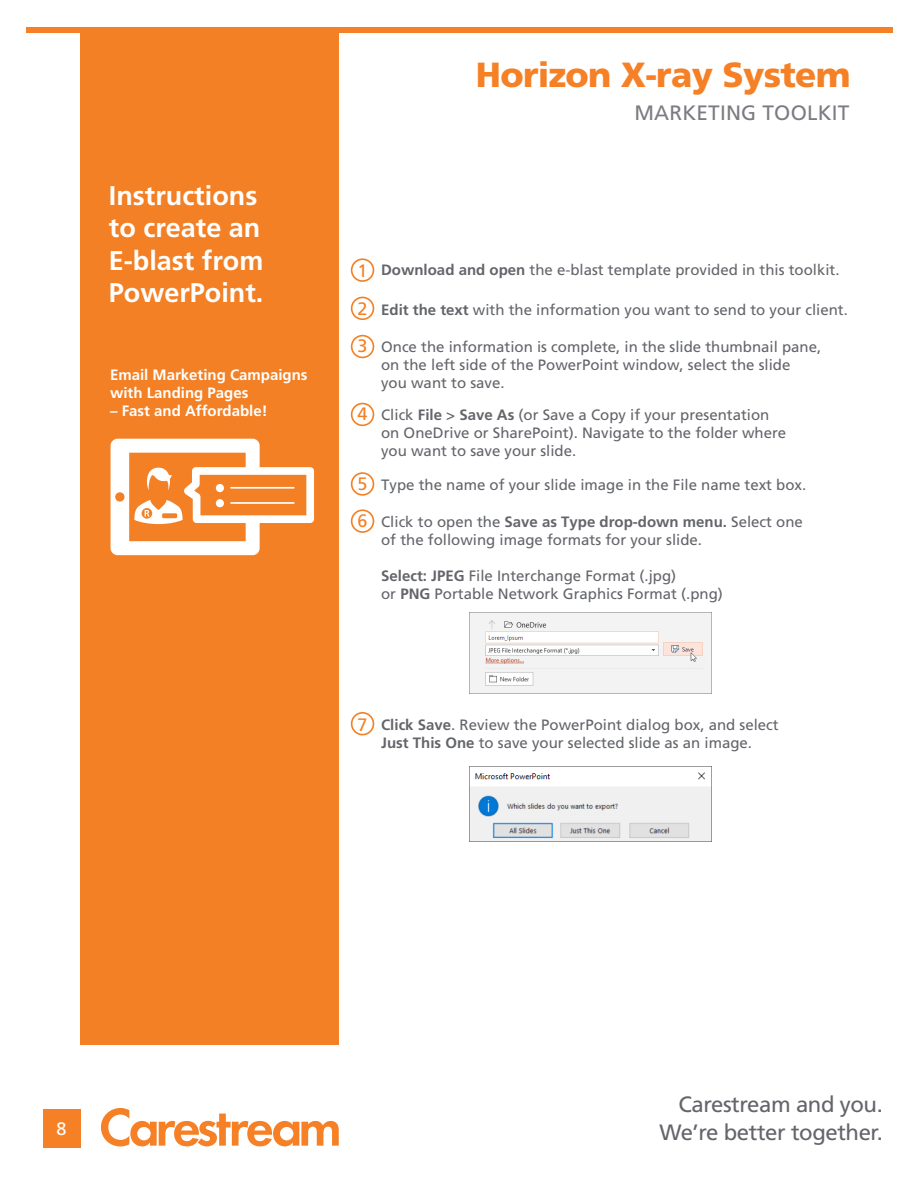
<style>
.page{position:relative;width:918px;height:1188px;background:#fff}
.page>*{position:absolute;margin:0;border:0;box-sizing:border-box;transform-origin:0 0}
.t1{font:900 34.8px "Frutiger LT Std";letter-spacing:-.02em;color:#f58025}
.t2{font:700 27px/32.4px "Frutiger LT Std";color:#fff}
.t3{font:22.2px/27.8px "Frutiger LT Std";letter-spacing:-.02em;color:#63656a;text-align:right}
.t4{font:20.85px "Frutiger LT Std";letter-spacing:.01em;color:#7a7c81}
.t5{font:18px/37.5px "Frutiger LT Std";color:#f38025;text-align:justify}
.t6{font:18px "Frutiger LT Std";color:#fff}
.t7{font:15px/18px "Frutiger LT Std";color:#63656a}
.t8{font:700 15px/18px "Frutiger LT Std";color:#fff}
.s1{font-weight:700}
</style>
<div class="page">
<div style="left:43px;top:1109px;width:37px;height:39px;background:#f58025"></div>
<svg style="left:101px;top:1108px;width:238px;height:38px"></svg>
<div style="left:26px;top:27px;width:866px;height:5px;background:#f58025"></div>
<div style="left:80px;top:30px;width:259px;height:1015px;background:#f38025"></div>
<svg style="left:111px;top:439px;width:203px;height:116px"></svg>
<div style="left:351px;top:258px;width:23px;height:24px;border:2px solid #f38025;border-radius:50%"></div>
<div style="left:351px;top:297px;width:23px;height:23px;border:2px solid #f38025;border-radius:50%"></div>
<div style="left:351px;top:335px;width:23px;height:23px;border:2px solid #f38025;border-radius:50%"></div>
<div style="left:351px;top:403px;width:23px;height:23px;border:2px solid #f38025;border-radius:50%"></div>
<div style="left:351px;top:472px;width:23px;height:24px;border:2px solid #f38025;border-radius:50%"></div>
<div style="left:351px;top:712px;width:23px;height:23px;border:2px solid #f38025;border-radius:50%"></div>
<div style="left:351px;top:509px;width:23px;height:24px;border:2px solid #f38025;border-radius:50%"></div>
<img style="left:469px;top:612px;width:243px;height:81px">
<img style="left:469px;top:766px;width:243px;height:75px">
<h2 class="t2" style="left:109px;top:179px;width:156px">Instructions to create an<br>E-blast from<br>PowerPoint.</h2>
<p class="t8" style="left:110px;top:366px;width:199px">Email Marketing Campaigns with Landing Pages</p>
<p class="t8" style="left:110px;top:402px;width:159px">– Fast and Affordable!</p>
<h1 class="t1" style="left:476px;top:53px;width:376px">Horizon X-ray System</h1>
<h3 class="t4" style="left:634px;top:100px;width:217px">MARKETING TOOLKIT</h3>
<p class="t5" style="left:358px;top:253px;width:12px">1<br>2<br>3</p>
<p class="t5" style="left:358px;top:395px;width:12px">4</p>
<p class="t5" style="left:358px;top:465px;width:12px">5<br>6</p>
<p class="t7" style="left:381px;top:260px;width:460px"><span class="s1">Download and open</span> the e-blast template provided in this toolkit.</p>
<p class="t7" style="left:381px;top:301px;width:468px"><span class="s1">Edit the text</span> with the information you want to send to your client.</p>
<p class="t7" style="left:381px;top:338px;width:442px">Once the information is complete, in the slide thumbnail pane, on the left side of the PowerPoint window, select the slide<br>you want to save.</p>
<p class="t7" style="left:381px;top:406px;width:407px">Click <span class="s1">File</span> &gt; <span class="s1">Save As</span> (or Save a Copy if your presentation on OneDrive or SharePoint). Navigate to the folder where you want to save your slide.</p>
<p class="t7" style="left:381px;top:476px;width:427px">Type the name of your slide image in the File name text box.</p>
<p class="t7" style="left:381px;top:513px;width:423px">Click to open the <span class="s1">Save as Type drop-down menu.</span> Select one of the following image formats for your slide.</p>
<p class="t7" style="left:381px;top:567px;width:343px"><span class="s1">Select: JPEG</span> File Interchange Format (.jpg)<br>or <span class="s1">PNG</span> Portable Network Graphics Format (.png)</p>
<p class="t5" style="left:358px;top:706px;width:12px">7</p>
<p class="t7" style="left:381px;top:715px;width:399px"><span class="s1">Click Save</span>. Review the PowerPoint dialog box, and select<br><span class="s1">Just This One</span> to save your selected slide as an image.</p>
<p class="t6" style="left:57px;top:1118px;width:12px">8</p>
<h3 class="t3" style="left:659px;top:1091px;width:225px">Carestream and you.<br>We’re better together.</h3>
</div>
